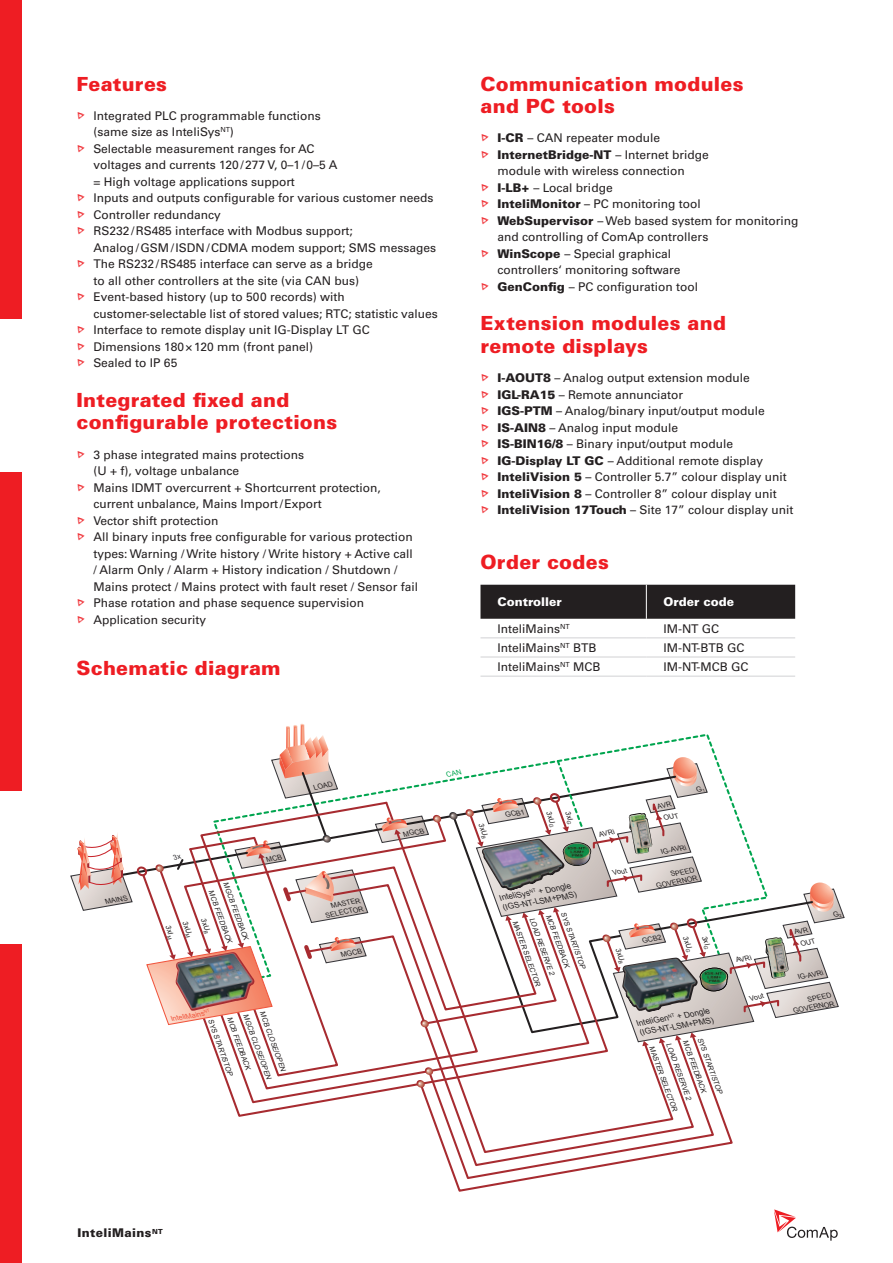
<style>
.page{position:relative;width:893px;height:1263px;background:#fff}
.page>*{position:absolute;margin:0;border:0;box-sizing:border-box;transform-origin:0 0}
.t1{font:900 19.5px/22.5px "Univers LT Std";letter-spacing:.015em;color:#ee1d23}
.t2{font:12px/16.5px "Univers LT Std";color:#231f20}
.t3{font:900 12px "Univers LT Std";color:#fff}
.t4{font:900 12px "Univers LT Std";letter-spacing:.03em;color:#231f20}
.t5{font:italic 8.25px/9.8px "Arial";color:#231f20}
.t6{font:italic 7.2px/8.6px "Arial";color:#231f20;text-align:right}
.t7{font:italic 7.2px "Arial";color:#f0553d}
.s1{font-weight:900}
</style>
<div class="page">
<div style="left:0;top:0;width:21px;height:319px;background:#ee1d23"></div>
<div style="left:0;top:944px;width:21px;height:319px;background:#ee1d23"></div>
<div style="left:0;top:472px;width:21px;height:319px;background:#ee1d23"></div>
<div style="left:480px;top:585px;width:315px;height:34px;background:#231f20"></div>
<hr style="left:480px;top:637px;width:166px;height:1px;background:#d1d2d4">
<hr style="left:646px;top:637px;width:149px;height:1px;background:#d1d2d4">
<hr style="left:480px;top:657px;width:166px;height:1px;background:#d1d2d4">
<hr style="left:646px;top:657px;width:149px;height:1px;background:#d1d2d4">
<hr style="left:480px;top:676px;width:166px;height:1px;background:#d1d2d4">
<hr style="left:646px;top:676px;width:149px;height:1px;background:#d1d2d4">
<hr style="left:646px;top:585px;width:1px;height:34px;background:#fff">
<svg style="left:774px;top:1209px;width:64px;height:32px"></svg>
<svg style="left:286px;top:728px;width:4px;height:7px"></svg>
<svg style="left:294px;top:728px;width:4px;height:7px"></svg>
<svg style="left:301px;top:724px;width:4px;height:11px"></svg>
<svg style="left:286px;top:723px;width:18px;height:5px"></svg>
<svg style="left:454px;top:1180px;width:72px;height:12px"></svg>
<svg style="left:21px;top:1142px;width:1px;height:121px"></svg>
<svg style="left:70px;top:735px;width:775px;height:445px"></svg>
<h1 class="t1" style="left:77px;top:72px;width:92px">Features</h1>
<p class="t2" style="left:94px;top:107px;width:346px">Integrated PLC programmable functions<br>(same size as InteliSys<sup>NT</sup>)<br>Selectable measurement ranges for AC<br>voltages and currents 120/277 V, 0–1/0–5 A<br>= High voltage applications support<br>Inputs and outputs configurable for various customer needs Controller redundancy<br>RS232/RS485 interface with Modbus support; Analog/GSM/ISDN/CDMA modem support; SMS messages The RS232/RS485 interface can serve as a bridge<br>to all other controllers at the site (via CAN bus)<br>Event-based history (up to 500 records) with customer-selectable list of stored values; RTC; statistic values Interface to remote display unit IG-Display LT GC Dimensions 180×120 mm (front panel)<br>Sealed to IP 65</p>
<h1 class="t1" style="left:77px;top:388px;width:262px">Integrated fixed and configurable protections</h1>
<p class="t2" style="left:94px;top:446px;width:326px">3 phase integrated mains protections<br>(U + f), voltage unbalance<br>Mains IDMT overcurrent + Shortcurrent protection, current unbalance, Mains Import/Export<br>Vector shift protection<br>All binary inputs free configurable for various protection types: Warning / Write history / Write history + Active call / Alarm Only / Alarm + History indication / Shutdown / Mains protect / Mains protect with fault reset / Sensor fail Phase rotation and phase sequence supervision Application security</p>
<h1 class="t1" style="left:77px;top:656px;width:206px">Schematic diagram</h1>
<p class="t6" style="left:313px;top:783px;width:21px;rotate:-10deg">LOAD</p>
<h1 class="t1" style="left:480px;top:72px;width:265px">Communication modules and PC tools</h1>
<p class="t2" style="left:497px;top:130px;width:302px"><span class="s1">I-CR</span> – CAN repeater module<br><span class="s1">InternetBridge-NT</span> – Internet bridge<br>module with wireless connection<br><span class="s1">I-LB+</span> – Local bridge<br><span class="s1">InteliMonitor</span> – PC monitoring tool <span class="s1">WebSupervisor</span> – Web based system for monitoring and controlling of ComAp controllers<br><span class="s1">WinScope</span> – Special graphical<br>controllers‘ monitoring software<br><span class="s1">GenConfig</span> – PC configuration tool</p>
<h1 class="t1" style="left:480px;top:312px;width:247px">Extension modules and remote displays</h1>
<p class="t2" style="left:497px;top:370px;width:297px"><span class="s1">I-AOUT8</span> – Analog output extension module <span class="s1">IGL-RA15</span> – Remote annunciator<br><span class="s1">IGS-PTM</span> – Analog/binary input/output module <span class="s1">IS-AIN8</span> – Analog input module<br><span class="s1">IS-BIN16/8</span> – Binary input/output module <span class="s1">IG-Display LT GC</span> – Additional remote display <span class="s1">InteliVision 5</span> – Controller 5.7” colour display unit <span class="s1">InteliVision 8</span> – Controller 8” colour display unit <span class="s1">InteliVision 17Touch</span> – Site 17” colour display unit</p>
<h1 class="t1" style="left:480px;top:551px;width:130px">Order codes</h1>
<p class="t3" style="left:497px;top:594px;width:66px">Controller</p>
<p class="t3" style="left:663px;top:594px;width:72px">Order code</p>
<p class="t2" style="left:497px;top:620px;width:74px">InteliMains<sup>NT</sup></p>
<p class="t2" style="left:663px;top:620px;width:57px">IM-NT GC</p>
<p class="t2" style="left:497px;top:639px;width:100px">InteliMains<sup>NT</sup> BTB</p>
<p class="t2" style="left:663px;top:639px;width:82px">IM-NT-BTB GC</p>
<p class="t2" style="left:497px;top:658px;width:104px">InteliMains<sup>NT</sup> MCB</p>
<p class="t2" style="left:663px;top:659px;width:86px">IM-NT-MCB GC</p>
<p class="t6" style="left:403px;top:830px;width:23px;rotate:-10deg">MGCB</p>
<p class="t6" style="left:485px;top:822px;width:17px;rotate:70deg">3xU<sub>B</sub></p>
<p class="t6" style="left:505px;top:811px;width:21px;rotate:-10deg">GCB1</p>
<p class="t6" style="left:552px;top:810px;width:18px;rotate:70deg">3xU<sub>G</sub></p>
<p class="t6" style="left:571px;top:810px;width:14px;rotate:70deg">3xI<sub>G</sub></p>
<p class="t6" style="left:229px;top:881px;width:63px;rotate:70deg">MGCB FEEDBACK</p>
<p class="t6" style="left:105px;top:897px;width:24px;rotate:-10deg">MAINS</p>
<p class="t5" style="left:499px;top:893px;width:78px;rotate:-10deg">InteliSys<sup>NT</sup> + Dongle (IGS-NT-LSM+PMS)</p>
<p class="t6" style="left:341px;top:950px;width:23px;rotate:-10deg">MGCB</p>
<p class="t6" style="left:215px;top:889px;width:57px;rotate:70deg">MCB FEEDBACK</p>
<p class="t6" style="left:324px;top:902px;width:40px;rotate:-10deg">MASTER<br>SELECTOR</p>
<p class="t6" style="left:567px;top:911px;width:61px;rotate:70deg">SYS START/STOP</p>
<p class="t6" style="left:552px;top:913px;width:57px;rotate:70deg">MCB FEEDBACK</p>
<p class="t6" style="left:536px;top:916px;width:62px;rotate:70deg">LOAD RESERVE 2</p>
<p class="t6" style="left:189px;top:920px;width:18px;rotate:70deg">3xU<sub>M</sub></p>
<p class="t6" style="left:207px;top:917px;width:17px;rotate:70deg">3xU<sub>B</sub></p>
<p class="t6" style="left:519px;top:919px;width:71px;rotate:70deg">MASTER SELECTOR</p>
<p class="t6" style="left:172px;top:924px;width:15px;rotate:70deg">3xI<sub>M</sub></p>
<p class="t7" style="left:170px;top:1014px;width:41px;rotate:-10deg">InteliMains<sup>NT</sup></p>
<p class="t6" style="left:266px;top:1010px;width:65px;rotate:70deg">MCB CLOSE/OPEN</p>
<p class="t6" style="left:250px;top:1013px;width:70px;rotate:70deg">MGCB CLOSE/OPEN</p>
<p class="t6" style="left:233px;top:1016px;width:57px;rotate:70deg">MCB FEEDBACK</p>
<p class="t6" style="left:214px;top:1018px;width:61px;rotate:70deg">SYS START/STOP</p>
<p class="t6" style="left:599px;top:830px;width:17px;rotate:-10deg">AVRi</p>
<p class="t6" style="left:612px;top:868px;width:16px;rotate:-10deg">Vout</p>
<p class="t6" style="left:661px;top:847px;width:27px;rotate:-10deg">IG-AVRi</p>
<p class="t6" style="left:655px;top:872px;width:43px;rotate:-10deg">SPEED<br>GOVERNOR</p>
<p class="t6" style="left:622px;top:947px;width:17px;rotate:70deg">3xU<sub>B</sub></p>
<p class="t6" style="left:642px;top:936px;width:21px;rotate:-10deg">GCB2</p>
<p class="t6" style="left:689px;top:934px;width:18px;rotate:70deg">3xU<sub>G</sub></p>
<p class="t6" style="left:708px;top:934px;width:14px;rotate:70deg">3xI<sub>G</sub></p>
<p class="t5" style="left:636px;top:1018px;width:78px;rotate:-10deg">InteliGen<sup>NT</sup> + Dongle (IGS-NT-LSM+PMS)</p>
<p class="t6" style="left:704px;top:1036px;width:61px;rotate:70deg">SYS START/STOP</p>
<p class="t6" style="left:689px;top:1039px;width:57px;rotate:70deg">MCB FEEDBACK</p>
<p class="t6" style="left:673px;top:1042px;width:62px;rotate:70deg">LOAD RESERVE 2</p>
<p class="t6" style="left:656px;top:1045px;width:71px;rotate:70deg">MASTER SELECTOR</p>
<p class="t6" style="left:735px;top:956px;width:17px;rotate:-10deg">AVRi</p>
<p class="t6" style="left:749px;top:994px;width:16px;rotate:-10deg">Vout</p>
<p class="t6" style="left:798px;top:973px;width:27px;rotate:-10deg">IG-AVRi</p>
<p class="t6" style="left:791px;top:998px;width:43px;rotate:-10deg">SPEED<br>GOVERNOR</p>
<p class="t4" style="left:78px;top:1225px;width:87px">InteliMains<sup>NT</sup></p>
</div>
